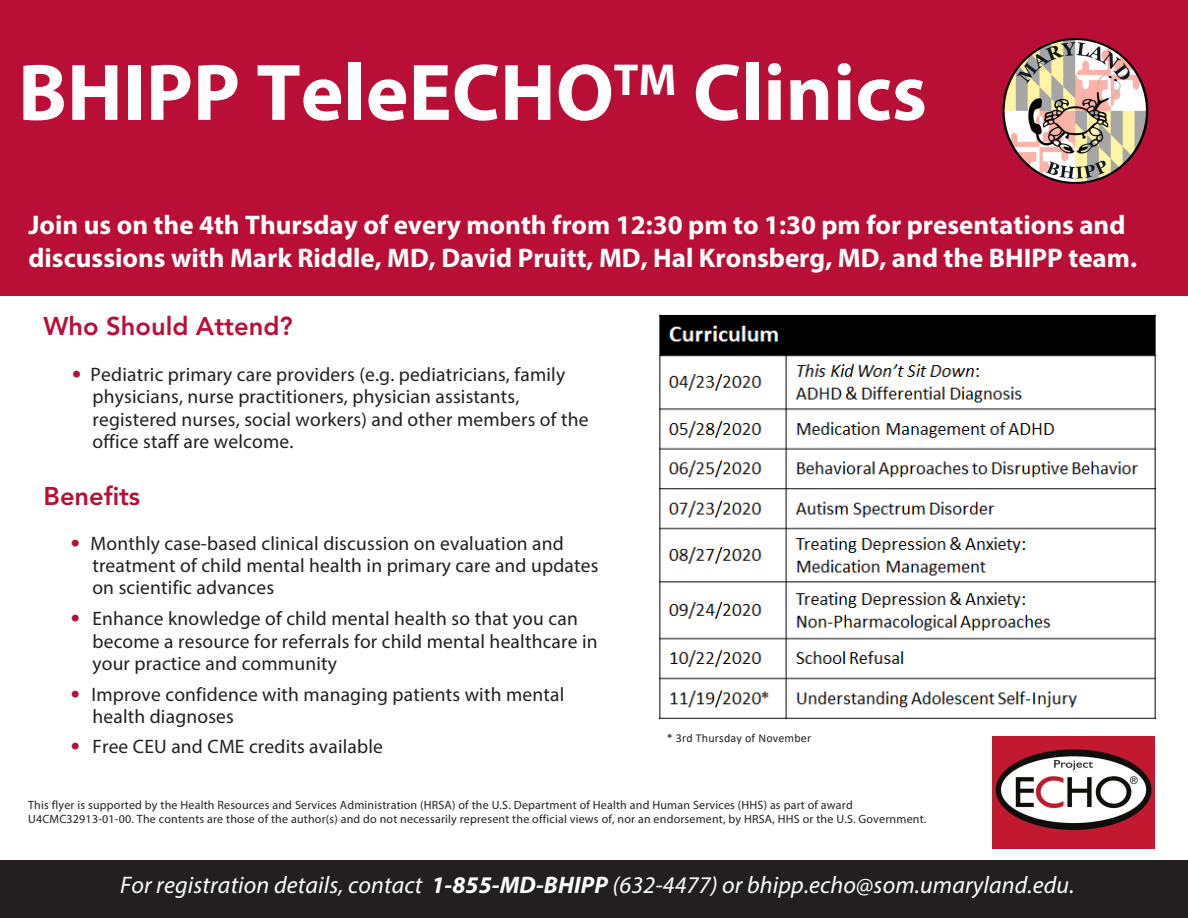
<style>
.page{position:relative;width:1188px;height:918px;background:#fff}
.page>*{position:absolute;margin:0;border:0;box-sizing:border-box;transform-origin:0 0}
.t1{font:700 81px "Myriad Pro";color:#fff}
.t2{font:700 27px/32.4px "Myriad Pro";color:#fff}
.t3{font:800 25.5px "Avenir";color:#b90f36}
.t4{font:italic 24px "Myriad Pro";letter-spacing:.005em;color:#fff}
.t5{font:19.5px/22.5px "Myriad Pro";letter-spacing:.01em;color:#231f20}
.t6{font:12px/14.4px "Myriad Pro";letter-spacing:.015em;color:#231f20}
.t7{font:12px "Calibri";letter-spacing:.015em;color:#231f20}
.s1{font-family:"Avenir";font-weight:800;color:#b90f36}
.s2{font-weight:700}
</style>
<div class="page">
<div style="left:0;top:860px;width:1188px;height:58px;background:#231f20"></div>
<div style="left:0;top:0;width:1188px;height:295px;background:#b90f36"></div>
<img style="left:1002px;top:38px;width:147px;height:146px">
<img style="left:992px;top:736px;width:162px;height:113px">
<img style="left:660px;top:314px;width:497px;height:406px">
<h1 class="t1" style="left:18px;top:40px;width:910px">BHIPP TeleECHO<sup>TM</sup> Clinics</h1>
<h2 class="t2" style="left:29px;top:208px;width:1110px">Join us on the 4th Thursday of every month from 12:30 pm to 1:30 pm for presentations and discussions with Mark Riddle, MD, David Pruitt, MD, Hal Kronsberg, MD, and the BHIPP team.</h2>
<h3 class="t3" style="left:44px;top:311px;width:251px">Who Should Attend?</h3>
<p class="t5" style="left:92px;top:363px;width:498px;text-indent:-21px"><span class="s1">•</span> Pediatric primary care providers (e.g. pediatricians, family physicians, nurse practitioners, physician assistants, registered nurses, social workers) and other members of the office staff are welcome.</p>
<h3 class="t3" style="left:44px;top:481px;width:98px">Benefits</h3>
<p class="t5" style="left:92px;top:533px;width:508px;line-height:22px;text-indent:-22px"><span class="s1">•</span> Monthly case-based clinical discussion on evaluation and treatment of child mental health in primary care and updates on scientific advances</p>
<p class="t5" style="left:92px;top:607px;width:507px;text-indent:-22px"><span class="s1">•</span> Enhance knowledge of child mental health so that you can become a resource for referrals for child mental healthcare in your practice and community</p>
<p class="t5" style="left:92px;top:683px;width:473px;line-height:21.8px;text-indent:-22px"><span class="s1">•</span> Improve confidence with managing patients with mental health diagnoses</p>
<p class="t5" style="left:71px;top:735px;width:314px"><span class="s1">•</span> Free CEU and CME credits available</p>
<p class="t7" style="left:667px;top:729px;width:146px">* 3rd Thursday of November</p>
<p class="t6" style="left:28px;top:797px;width:900px">This flyer is supported by the Health Resources and Services Administration (HRSA) of the U.S. Department of Health and Human Services (HHS) as part of award<br>U4CMC32913-01-00. The contents are those of the author(s) and do not necessarily represent the official views of, nor an endorsement, by HRSA, HHS or the U.S. Government.</p>
<p class="t4" style="left:120px;top:870px;width:956px">For registration details, contact <span class="s2">1-855-MD-BHIPP</span> (632-4477) or bhipp.echo@som.umaryland.edu.</p>
</div>
